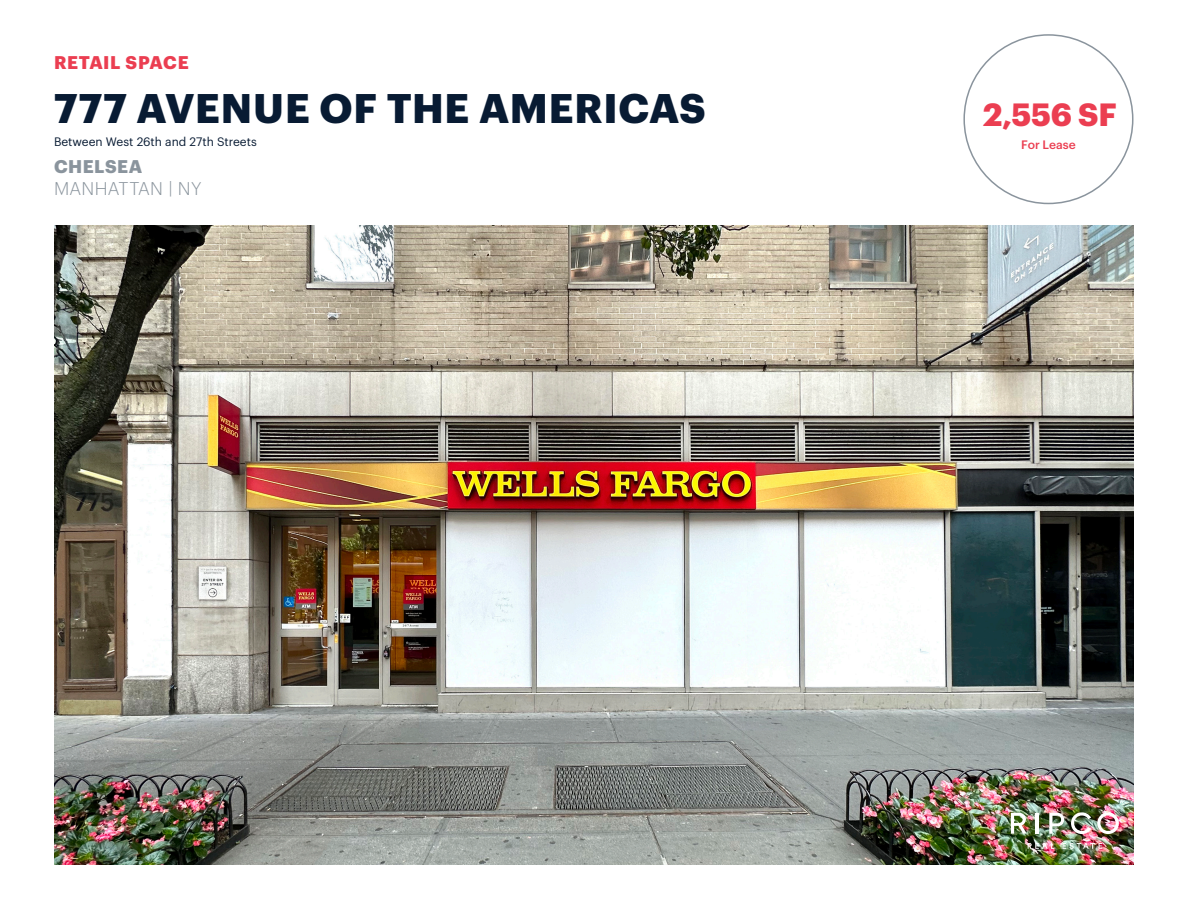
<style>
.page{position:relative;width:1188px;height:918px;background:#fff}
.page>*{position:absolute;margin:0;border:0;box-sizing:border-box;transform-origin:0 0}
.t1{font:700 40.5px "Graphik";letter-spacing:.02em;color:#081b33}
.t2{font:700 31.5px "Graphik";color:#eb3e51}
.t3{font:300 18px "Graphik";letter-spacing:.015em;color:#8a949d}
.t4{font:700 18px "Graphik";letter-spacing:.035em;color:#eb3e51}
.t5{font:700 18px "Graphik";letter-spacing:.03em;color:#8a949d}
.t6{font:12px "Graphik";color:#081b33}
.t7{font:500 12px "Graphik";color:#eb3e51}
</style>
<div class="page">
<img style="left:54px;top:226px;width:1079px;height:638px">
<svg style="left:1028px;top:843px;width:26px;height:6px"></svg>
<svg style="left:1063px;top:843px;width:39px;height:6px"></svg>
<svg style="left:1011px;top:813px;width:16px;height:21px"></svg>
<hr style="left:1036px;top:813px;width:3px;height:21px;background:#fff">
<svg style="left:1071px;top:812px;width:20px;height:22px"></svg>
<svg style="left:1097px;top:812px;width:22px;height:22px"></svg>
<svg style="left:1049px;top:813px;width:15px;height:21px"></svg>
<h3 class="t4" style="left:54px;top:48px;width:136px">RETAIL SPACE</h3>
<p class="t1" style="left:54px;top:77px;width:653px">777 AVENUE OF THE AMERICAS</p>
<p class="t2" style="left:983px;top:90px;width:135px">2,556 SF</p>
<p class="t6" style="left:54px;top:132px;width:204px">Between West 26th and 27th Streets</p>
<p class="t7" style="left:1021px;top:135px;width:56px">For Lease</p>
<p class="t5" style="left:54px;top:152px;width:90px">CHELSEA</p>
<p class="t3" style="left:54px;top:176px;width:149px">MANHATTAN | NY</p>
</div>
